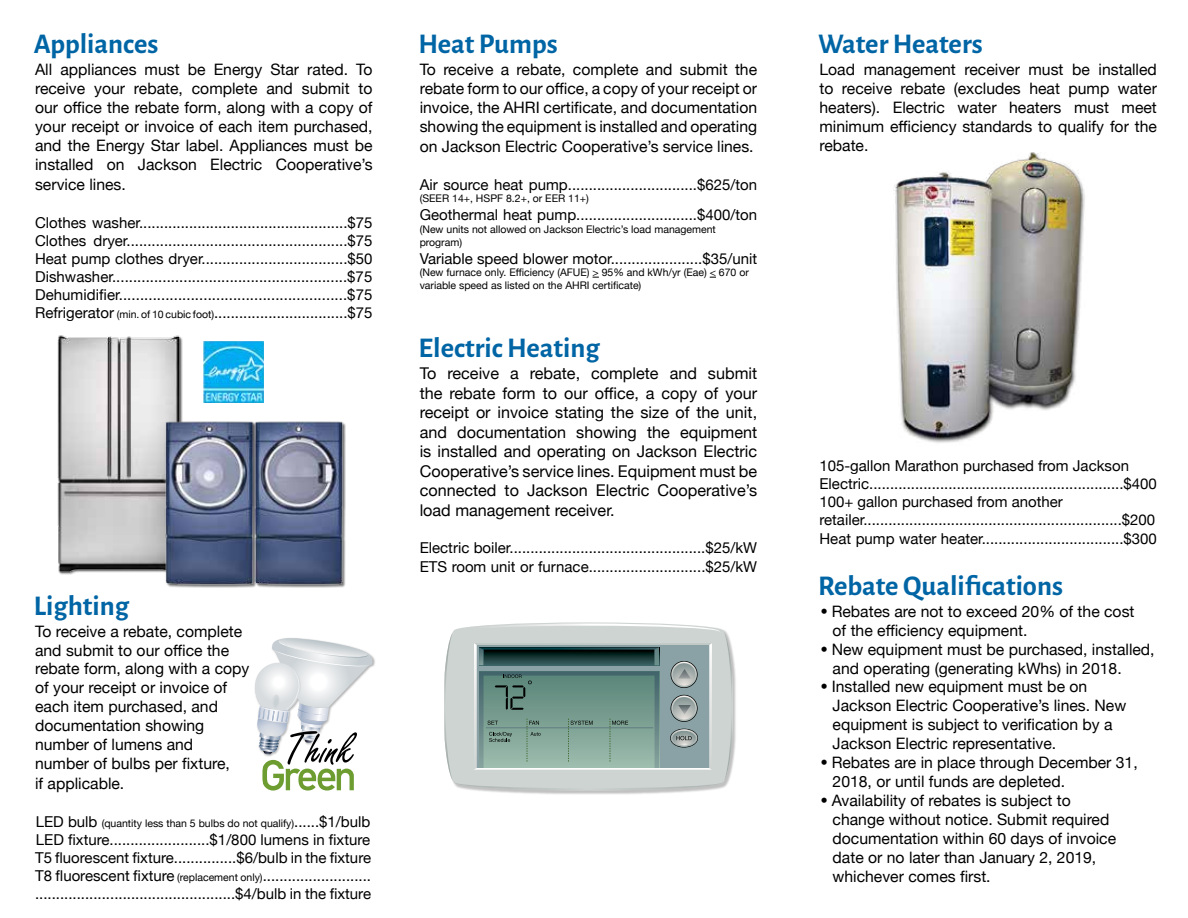
<style>
.page{position:relative;width:1188px;height:918px;background:#fff}
.page>*{position:absolute;margin:0;border:0;box-sizing:border-box;transform-origin:0 0}
.t1{font:700 28.5px "Alegreya Sans";color:#0065a5}
.t2{font:16.2px/19.5px "Helvetica Neue";color:#000;text-align:justify}
.t3{font:15.75px/19px "Helvetica Neue";color:#000}
.t4{font:15px/18px "Helvetica Neue";color:#000;text-align:justify}
.t5{font:10.5px/12.6px "Helvetica Neue";color:#000}
.s1{font-size:10.5px}
.s2{font-size:15px}
.s3{font-family:"Arial";font-weight:900;font-style:italic}
</style>
<div class="page">
<svg style="left:254px;top:638px;width:121px;height:153px"></svg>
<img style="left:57px;top:335px;width:147px;height:240px">
<img style="left:144px;top:406px;width:202px;height:182px">
<img style="left:204px;top:341px;width:60px;height:62px">
<img style="left:894px;top:152px;width:191px;height:291px">
<div style="left:445px;top:623px;width:291px;height:172px;background:#000;opacity:.25"></div>
<svg style="left:445px;top:623px;width:287px;height:168px;background:#98aca7"></svg>
<h1 class="t1" style="left:34px;top:23px;width:126px">Appliances</h1>
<p class="t3" style="left:35px;top:61px;width:339px;text-align:justify">All appliances must be Energy Star rated. To receive your rebate, complete and submit to our office the rebate form, along with a copy of your receipt or invoice of each item purchased, and the Energy Star label. Appliances must be installed on Jackson Electric Cooperative’s service lines.</p>
<p class="t4" style="left:35px;top:214px;width:339px">Clothes washer..................................................$75<br>Clothes dryer.....................................................$75<br>Heat pump clothes dryer...................................$50<br>Dishwasher........................................................$75<br>Dehumidifier......................................................$75<br>Refrigerator <span class="s1">(min. of 10 cubic foot)</span>................................$75</p>
<h1 class="t1" style="left:34px;top:585px;width:97px">Lighting</h1>
<p class="t3" style="left:35px;top:622px;width:216px">To receive a rebate, complete and submit to our office the rebate form, along with a copy of your receipt or invoice of each item purchased, and documentation showing number of lumens and number of bulbs per fixture,<br>if applicable.</p>
<p class="t5" style="left:36px;top:817px;width:336px"><span class="s2">LED bulb</span> (quantity less than 5 bulbs do not qualify)<span class="s2">......$1/bulb</span></p>
<p class="t4" style="left:35px;top:831px;width:338px">LED fixture........................$1/800 lumens in fixture T5 fluorescent fixture...............$6/bulb in the fixture T8 fluorescent fixture <span class="s1">(replacement only)</span>.......................... ................................................$4/bulb in the fixture</p>
<h1 class="t1" style="left:419px;top:23px;width:141px">Heat Pumps</h1>
<h1 class="t1" style="left:818px;top:23px;width:166px">Water Heaters</h1>
<p class="t3" style="left:420px;top:61px;width:339px;text-align:justify">To receive a rebate, complete and submit the rebate form to our office, a copy of your receipt or invoice, the AHRI certificate, and documentation showing the equipment is installed and operating on Jackson Electric Cooperative’s service lines.</p>
<p class="t4" style="left:420px;top:176px;width:339px">Air source heat pump...............................$625/ton</p>
<p class="t5" style="left:420px;top:193px;width:171px">(SEER 14+, HSPF 8.2+, or EER 11+)</p>
<p class="t4" style="left:420px;top:207px;width:339px">Geothermal heat pump.............................$400/ton</p>
<p class="t5" style="left:420px;top:223px;width:298px">(New units not allowed on Jackson Electric’s load management program)</p>
<p class="t4" style="left:420px;top:250px;width:339px">Variable speed blower motor......................$35/unit</p>
<p class="t5" style="left:420px;top:267px;width:331px">(New furnace only. Efficiency (AFUE) &gt; 95% and kWh/yr (Eae) &lt; 670 or variable speed as listed on the AHRI certificate)</p>
<h1 class="t1" style="left:419px;top:327px;width:183px">Electric Heating</h1>
<p class="t2" style="left:420px;top:365px;width:339px">To receive a rebate, complete and submit the rebate form to our office, a copy of your receipt or invoice stating the size of the unit, and documentation showing the equipment is installed and operating on Jackson Electric Cooperative’s service lines. Equipment must be connected to Jackson Electric Cooperative’s load management receiver.</p>
<p class="t4" style="left:420px;top:539px;width:339px;line-height:19.5px">Electric boiler...............................................$25/kW<br>ETS room unit or furnace............................$25/kW</p>
<p class="t3" style="left:819px;top:61px;width:339px;text-align:justify">Load management receiver must be installed to receive rebate (excludes heat pump water heaters). Electric water heaters must meet minimum efficiency standards to qualify for the rebate.</p>
<p class="t4" style="left:819px;top:458px;width:339px;text-align:left">105-gallon Marathon purchased from Jackson Electric.............................................................$400<br>100+ gallon purchased from another retailer..............................................................$200<br>Heat pump water heater..................................$300</p>
<h1 class="t1" style="left:818px;top:565px;width:246px">Rebate Qualifications</h1>
<p class="t3" style="left:833px;top:603px;width:303px;text-indent:-13px"><span class="s3">•</span> Rebates are not to exceed 20% of the cost of the efficiency equipment.</p>
<p class="t3" style="left:833px;top:640px;width:324px;text-indent:-13px"><span class="s3">•</span> New equipment must be purchased, installed, and operating (generating kWhs) in 2018.</p>
<p class="t3" style="left:833px;top:678px;width:295px;text-indent:-13px"><span class="s3">•</span> Installed new equipment must be on Jackson Electric Cooperative’s lines. New equipment is subject to verification by a Jackson Electric representative.</p>
<p class="t3" style="left:833px;top:754px;width:307px;text-indent:-13px"><span class="s3">•</span> Rebates are in place through December 31,<br>2018, or until funds are depleted.</p>
<p class="t3" style="left:833px;top:792px;width:285px;text-indent:-13px"><span class="s3">•</span> Availability of rebates is subject to change without notice. Submit required documentation within 60 days of invoice date or no later than January 2, 2019, whichever comes first.</p>
</div>
